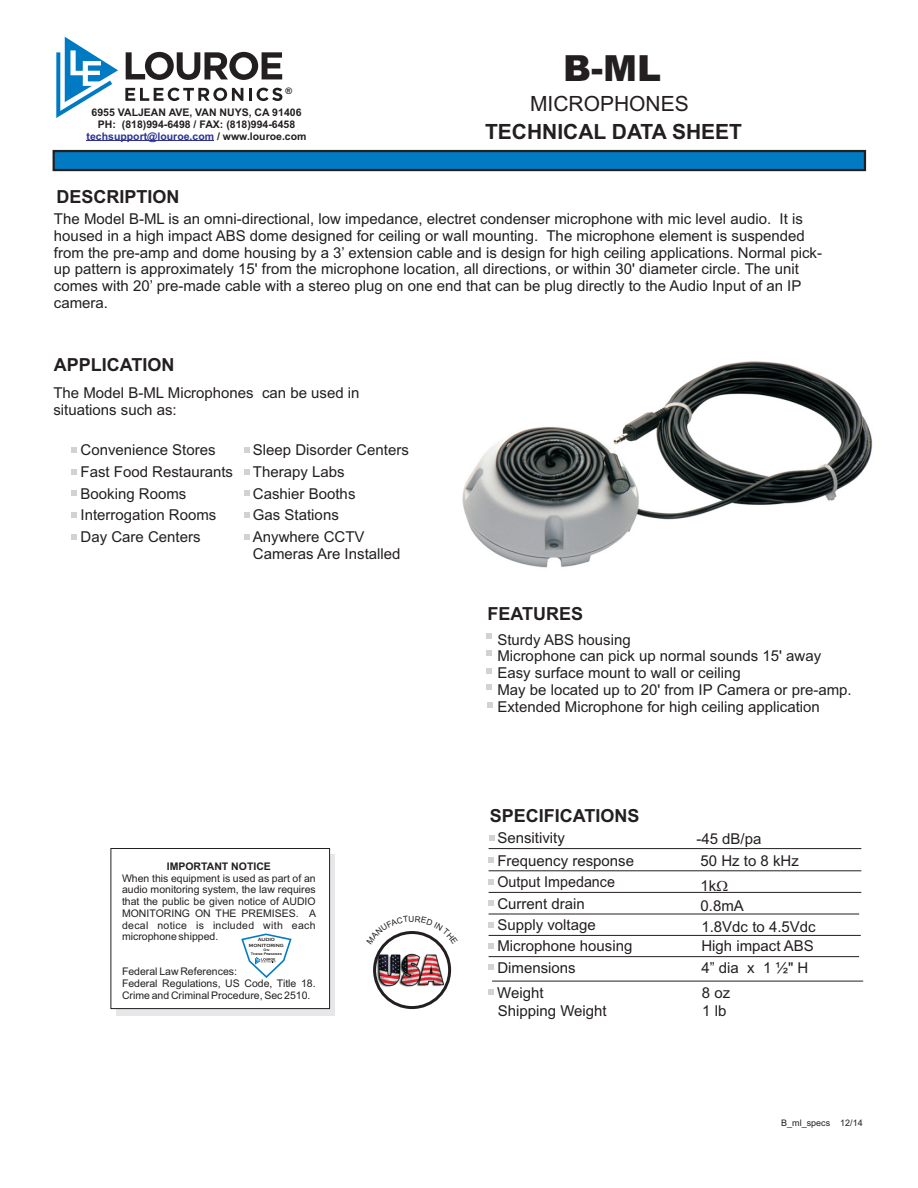
<style>
.page{position:relative;width:918px;height:1188px;background:#fff}
.page>*{position:absolute;margin:0;border:0;box-sizing:border-box;transform-origin:0 0}
.t1{font:italic 900 36px "Arial";color:#231f20}
.t2{font:700 21px "Arial";color:#231f20}
.t3{font:21px "Arial";color:#231f20}
.t4{font:700 18px "Arial";color:#231f20}
.t5{font:15px/16.8px "Arial";color:#231f20}
.t6{font:10.5px/11.7px "Arial";color:#231f20;text-align:justify}
.t7{font:700 10.5px/11.7px "Arial";color:#231f20;text-align:center}
.t8{font:9px "Arial";color:#231f20}
.t9{font:700 9px "Arial";color:#231f20}
.t10{font:700 4.65px/5.2px "Copperplate Gothic";color:#231f20;text-align:center}
.t11{font:700 3.6px/4.1px "Copperplate Gothic";color:#231f20;text-align:center}
.s1{color:#2d3291}
</style>
<div class="page">
<svg style="left:72px;top:469px;width:5px;height:5px"></svg>
<svg style="left:72px;top:491px;width:5px;height:5px"></svg>
<svg style="left:72px;top:512px;width:5px;height:5px"></svg>
<svg style="left:72px;top:448px;width:5px;height:5px"></svg>
<svg style="left:244px;top:469px;width:5px;height:5px"></svg>
<svg style="left:244px;top:491px;width:5px;height:5px"></svg>
<svg style="left:244px;top:512px;width:5px;height:6px"></svg>
<svg style="left:72px;top:534px;width:5px;height:5px"></svg>
<svg style="left:244px;top:448px;width:5px;height:5px"></svg>
<svg style="left:244px;top:534px;width:5px;height:5px"></svg>
<svg style="left:489px;top:835px;width:5px;height:5px"></svg>
<svg style="left:489px;top:858px;width:5px;height:5px"></svg>
<svg style="left:489px;top:879px;width:5px;height:6px"></svg>
<svg style="left:489px;top:901px;width:5px;height:5px"></svg>
<hr style="left:489px;top:848px;width:372px;height:1px;background:#231f20">
<hr style="left:489px;top:871px;width:372px;height:1px;background:#231f20">
<hr style="left:489px;top:892px;width:372px;height:1px;background:#231f20">
<hr style="left:489px;top:914px;width:370px;height:1px;background:#231f20">
<hr style="left:489px;top:935px;width:372px;height:1px;background:#231f20">
<svg style="left:489px;top:922px;width:5px;height:5px"></svg>
<hr style="left:489px;top:956px;width:370px;height:1px;background:#231f20">
<svg style="left:489px;top:943px;width:5px;height:6px"></svg>
<svg style="left:489px;top:965px;width:5px;height:5px"></svg>
<svg style="left:488px;top:989px;width:5px;height:5px"></svg>
<hr style="left:492px;top:981px;width:371px;height:1px;background:#231f20">
<svg style="left:487px;top:634px;width:5px;height:5px"></svg>
<svg style="left:486px;top:650px;width:6px;height:6px"></svg>
<svg style="left:486px;top:668px;width:6px;height:5px"></svg>
<svg style="left:486px;top:684px;width:6px;height:5px"></svg>
<svg style="left:487px;top:702px;width:6px;height:6px"></svg>
<img style="left:375px;top:950px;width:74px;height:41px">
<div style="left:373px;top:931px;width:78px;height:78px;border:3px solid #231f20;border-radius:50%"></div>
<div style="left:117px;top:854px;width:218px;height:162px;background:linear-gradient(to right,#e6e7e9,#e6e7e9)"></div>
<svg style="left:52px;top:149px;width:815px;height:23px;background:#1a72a7"></svg>
<hr style="left:87px;top:141px;width:127px;height:1px;background:#2d3291">
<svg style="left:126px;top:52px;width:156px;height:28px"></svg>
<svg style="left:125px;top:88px;width:118px;height:13px"></svg>
<svg style="left:249px;top:88px;width:33px;height:13px"></svg>
<svg style="left:56px;top:37px;width:62px;height:81px"></svg>
<svg style="left:111px;top:848px;width:219px;height:161px"></svg>
<img style="left:462px;top:361px;width:411px;height:207px">
<svg style="left:383px;top:931px;width:58px;height:13px"></svg>
<p class="t9" style="left:285px;top:87px;width:8px">®</p>
<p class="t7" style="left:87px;top:108px;width:221px">6955 VALJEAN AVE, VAN NUYS, CA 91406<br>PH: (818)994-6498 / FAX: (818)994-6458 <span class="s1">techsupport@louroe.com</span> / www.louroe.com</p>
<p class="t4" style="left:56px;top:190px;width:125px">DESCRIPTION</p>
<h1 class="t1" style="left:563px;top:56px;width:99px">B-ML</h1>
<h2 class="t3" style="left:530px;top:95px;width:160px">MICROPHONES</h2>
<h2 class="t2" style="left:485px;top:123px;width:259px">TECHNICAL DATA SHEET</h2>
<p class="t5" style="left:54px;top:212px;width:770px">The Model B-ML is an omni-directional, low impedance, electret condenser microphone with mic level audio. It is housed in a high impact ABS dome designed for ceiling or wall mounting. The microphone element is suspended from the pre-amp and dome housing by a 3’ extension cable and is design for high ceiling applications. Normal pick&shy;up pattern is approximately 15' from the microphone location, all directions, or within 30' diameter circle. The unit comes with 20’ pre-made cable with a stereo plug on one end that can be plug directly to the Audio Input of an IP camera.</p>
<p class="t4" style="left:54px;top:358px;width:122px">APPLICATION</p>
<p class="t5" style="left:53px;top:386px;width:308px">The Model B-ML Microphones can be used in situations such as:</p>
<p class="t5" style="left:81px;top:441px;width:154px;line-height:21.6px">Convenience Stores<br>Fast Food Restaurants<br>Booking Rooms<br>Interrogation Rooms</p>
<p class="t5" style="left:253px;top:441px;width:157px;line-height:21.6px">Sleep Disorder Centers<br>Therapy Labs<br>Cashier Booths<br>Gas Stations</p>
<p class="t5" style="left:81px;top:530px;width:122px">Day Care Centers</p>
<p class="t5" style="left:253px;top:530px;width:149px">Anywhere CCTV<br>Cameras Are Installed</p>
<p class="t7" style="left:167px;top:861px;width:106px">IMPORTANT NOTICE</p>
<p class="t6" style="left:122px;top:873px;width:196px">When this equipment is used as part of an audio monitoring system, the law requires that the public be given notice of AUDIO MONITORING ON THE PREMISES. A decal notice is included with each microphone shipped.</p>
<p class="t6" style="left:122px;top:967px;width:195px;text-align:left">Federal Law References:<br>Federal Regulations, US Code, Title 18.<br>Crime and Criminal Procedure, Sec 2510.</p>
<p class="t10" style="left:249px;top:937px;width:37px">AUDIO<br>MONITORING</p>
<p class="t11" style="left:251px;top:947px;width:33px">On<br>These Premises</p>
<p class="t4" style="left:488px;top:607px;width:97px">FEATURES</p>
<p class="t5" style="left:497px;top:632px;width:356px">Sturdy ABS housing<br>Microphone can pick up normal sounds 15' away Easy surface mount to wall or ceiling<br>May be located up to 20' from IP Camera or pre-amp.<br>Extended Microphone for high ceiling application</p>
<p class="t4" style="left:490px;top:808px;width:151px">SPECIFICATIONS</p>
<p class="t5" style="left:497px;top:828px;width:138px;line-height:21.9px">Sensitivity<br>Frequency response<br>Output Impedance<br>Current drain</p>
<p class="t5" style="left:497px;top:916px;width:137px;line-height:21.3px">Supply voltage<br>Microphone housing</p>
<p class="t5" style="left:497px;top:957px;width:80px;line-height:24.8px">Dimensions<br>Weight</p>
<p class="t5" style="left:498px;top:1003px;width:110px">Shipping Weight</p>
<p class="t5" style="left:696px;top:832px;width:67px">-45 dB/pa</p>
<p class="t5" style="left:701px;top:877px;width:45px;line-height:20.1px">1k<br>0.8mA</p>
<p class="t5" style="left:701px;top:920px;width:116px">1.8Vdc to 4.5Vdc</p>
<p class="t5" style="left:701px;top:854px;width:100px">50 Hz to 8 kHz</p>
<p class="t5" style="left:701px;top:939px;width:114px">High impact ABS</p>
<p class="t5" style="left:701px;top:956px;width:109px;line-height:25.2px">4” dia x 1 ½" H<br>8 oz</p>
<p class="t5" style="left:702px;top:1004px;width:26px">1 lb</p>
<p class="t8" style="left:781px;top:1119px;width:83px">B_ml_specs 12/14</p>
</div>
